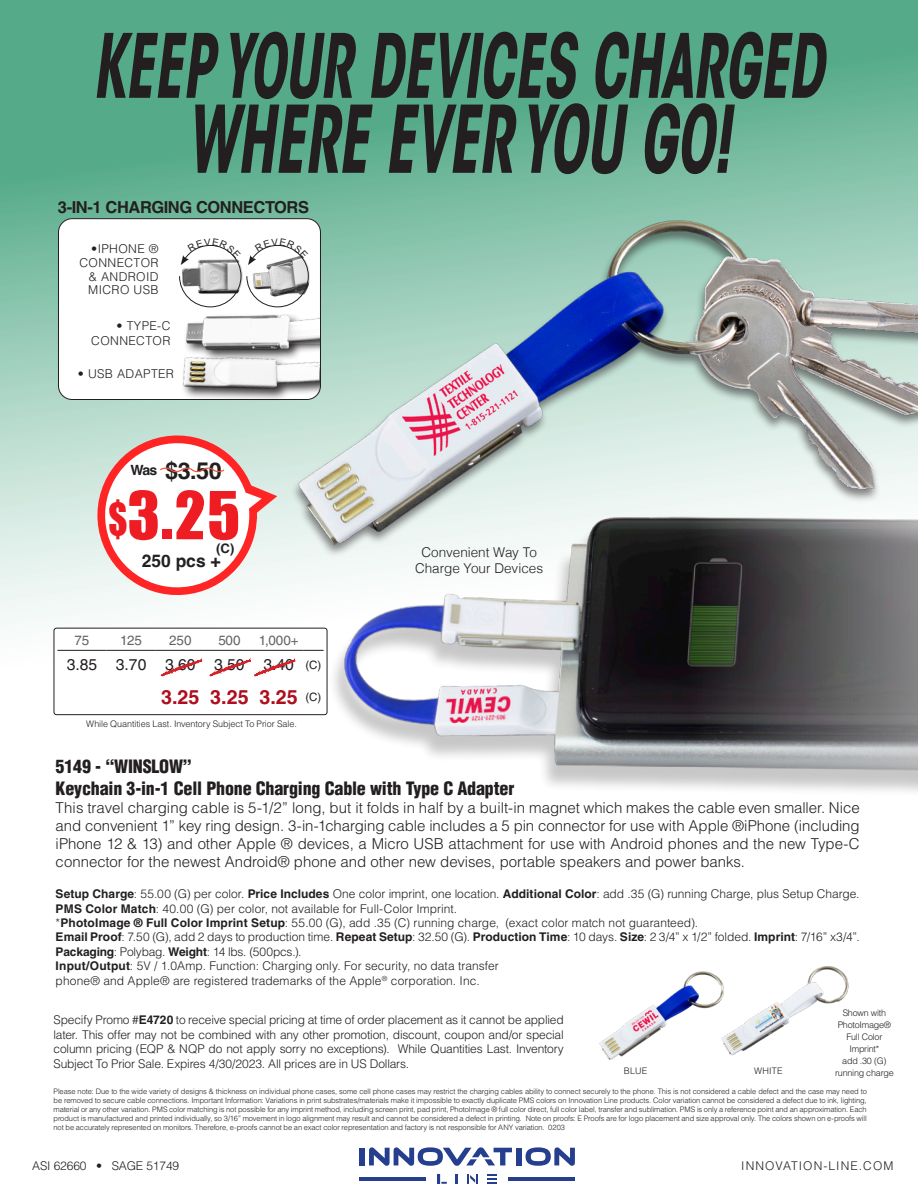
<style>
.page{position:relative;width:918px;height:1188px;background:#fff}
.page>*{position:absolute;margin:0;border:0;box-sizing:border-box;transform-origin:0 0}
.t1{font:italic 700 condensed 92.25px "ITC Avant Garde Std";letter-spacing:-.01em;color:#231f20;scale:.67 1}
.t2{font:italic 700 condensed 87.75px "ITC Avant Garde Std";letter-spacing:-.01em;color:#231f20;scale:.67 1}
.t3{font:61.05px "Impact";color:#ee1d23}
.t4{font:700 23.55px "Helvetica";color:#231f20}
.t5{font:700 19.8px "Helvetica LT Std";color:#b00d1d}
.t6{font:900 condensed 18px "Helvetica LT Std";letter-spacing:-.01em;color:#231f20}
.t7{font:700 17.4px "Helvetica";color:#231f20}
.t8{font:700 16.5px "Helvetica LT Std";letter-spacing:-.025em;color:#231f20}
.t9{font:15.6px "Helvetica LT Std";color:#231f20}
.t10{font:300 15px/18px "Helvetica LT Std";color:#231f20;text-align:justify}
.t11{font:300 13.5px "Helvetica";color:#231f20}
.t12{font:13.5px "Helvetica LT Std";color:#636366}
.t13{font:700 13.05px "Helvetica";color:#231f20}
.t14{font:300 12.15px "Helvetica LT Std";letter-spacing:.03em;color:#231f20}
.general_info_details{font:300 12px/14.4px "Helvetica LT Std";color:#231f20}
.general_info_details-2{font:300 12px "Helvetica LT Std";letter-spacing:.09em;color:#231f20}
.t15{font:11.55px "Helvetica LT Std";color:#231f20}
.t16{font:300 9px "Helvetica LT Std";letter-spacing:-.02em;color:#231f20}
.t17{font:300 7.5px/9px "Helvetica LT Std";letter-spacing:-.01em;color:#231f20;text-align:justify}
.s1{font-size:42.6px}
.s2{font-weight:700}
</style>
<div class="page">
<svg style="left:0;top:0;width:325px;height:716px;background:#8ac4ae"></svg>
<img style="left:270px;top:0;width:648px;height:578px">
<div style="left:58px;top:219px;width:262px;height:181px;background:#fff;border-radius:14px"></div>
<div style="left:58px;top:218px;width:263px;height:182px;border:1px solid #231f20;border-radius:14px"></div>
<img style="left:166px;top:367px;width:153px;height:42px">
<img style="left:184px;top:314px;width:135px;height:53px">
<img style="left:325px;top:485px;width:593px;height:307px">
<svg style="left:86px;top:424px;width:191px;height:182px"></svg>
<img style="left:599px;top:971px;width:117px;height:89px">
<img style="left:716px;top:966px;width:133px;height:90px">
<div style="left:54px;top:628px;width:273px;height:87px;background:#fff;border-radius:3px"></div>
<div style="left:54px;top:628px;width:274px;height:87px;border:1px solid #231f20;border-radius:3px"></div>
<svg style="left:57px;top:649px;width:267px;height:28px"></svg>
<svg style="left:455px;top:1174px;width:3px;height:10px"></svg>
<svg style="left:438px;top:1174px;width:9px;height:10px"></svg>
<svg style="left:488px;top:1174px;width:9px;height:10px"></svg>
<div style="left:360px;top:1148px;width:5px;height:17px;background:#253f8e"></div>
<div style="left:516px;top:1148px;width:6px;height:17px;background:#253f8e"></div>
<svg style="left:526px;top:1147px;width:49px;height:19px"></svg>
<svg style="left:369px;top:1147px;width:143px;height:19px"></svg>
<svg style="left:467px;top:1174px;width:11px;height:10px"></svg>
<hr style="left:508px;top:1177px;width:67px;height:3px;background:#253f8e">
<hr style="left:360px;top:1177px;width:66px;height:3px;background:#253f8e">
<svg style="left:179px;top:244px;width:130px;height:64px"></svg>
<p class="t2" style="left:93px;top:10px;width:1093px">KEEP YOUR DEVICES CHARGED</p>
<p class="t1" style="left:187px;top:80px;width:813px">WHERE EVER YOU GO!</p>
<p class="t8" style="left:58px;top:197px;width:253px">3-IN-1 CHARGING CONNECTORS</p>
<p class="t14" style="left:91px;top:241px;width:69px">•IPHONE ®</p>
<p class="t14" style="left:79px;top:255px;width:81px">CONNECTOR</p>
<p class="t14" style="left:89px;top:269px;width:71px">&amp; ANDROID</p>
<p class="t14" style="left:88px;top:282px;width:72px">MICRO USB</p>
<p class="t14" style="left:117px;top:319px;width:55px">• TYPE-C</p>
<p class="t14" style="left:91px;top:333px;width:81px">CONNECTOR</p>
<p class="t14" style="left:78px;top:366px;width:98px">• USB ADAPTER</p>
<p class="t4" style="left:130px;top:457px;width:93px"><sup>Was</sup> $3.50</p>
<p class="t3" style="left:108px;top:468px;width:133px"><span class="s1">$</span>3.25</p>
<p class="t7" style="left:142px;top:550px;width:81px">250 pcs +</p>
<p class="t13" style="left:216px;top:541px;width:20px">(C)</p>
<p class="t12" style="left:75px;top:632px;width:16px">75</p>
<p class="t12" style="left:120px;top:632px;width:23px">125</p>
<p class="t12" style="left:169px;top:632px;width:24px">250</p>
<p class="t12" style="left:218px;top:632px;width:24px">500</p>
<p class="t12" style="left:259px;top:632px;width:41px">1,000+</p>
<p class="t9" style="left:67px;top:656px;width:32px">3.85</p>
<p class="t9" style="left:116px;top:656px;width:32px">3.70</p>
<p class="t9" style="left:165px;top:656px;width:32px">3.60</p>
<p class="t9" style="left:214px;top:656px;width:32px">3.50</p>
<p class="t9" style="left:263px;top:656px;width:32px">3.40</p>
<p class="t15" style="left:306px;top:658px;width:17px">(C)</p>
<p class="t5" style="left:161px;top:685px;width:40px">3.25</p>
<p class="t5" style="left:210px;top:685px;width:40px">3.25</p>
<p class="t5" style="left:259px;top:685px;width:40px">3.25</p>
<p class="t15" style="left:306px;top:690px;width:17px">(C)</p>
<p class="t16" style="left:86px;top:719px;width:212px">While Quantities Last. Inventory Subject To Prior Sale.</p>
<p class="t11" style="left:421px;top:541px;width:117px">Convenient Way To</p>
<p class="t11" style="left:415px;top:557px;width:130px">Charge Your Devices</p>
<p class="t6" style="left:56px;top:755px;width:138px">5149 - “WINSLOW”</p>
<p class="t6" style="left:56px;top:777px;width:460px">Keychain 3-in-1 Cell Phone Charging Cable with Type C Adapter</p>
<p class="t10" style="left:56px;top:798px;width:806px">This travel charging cable is 5-1/2” long, but it folds in half by a built-in magnet which makes the cable even smaller. Nice and convenient 1” key ring design. 3-in-1charging cable includes a 5 pin connector for use with Apple ®iPhone (including iPhone 12 &amp; 13) and other Apple ® devices, a Micro USB attachment for use with Android phones and the new Type-C connector for the newest Android® phone and other new devises, portable speakers and power banks.</p>
<p class="general_info_details" style="left:56px;top:887px;width:805px"><span class="s2">Setup Charge</span>: 55.00 (G) per color. <span class="s2">Price Includes</span> One color imprint, one location. <span class="s2">Additional Color</span>: add .35 (G) running Charge, plus Setup Charge.<br><span class="s2">PMS Color Match</span>: 40.00 (G) per color, not available for Full-Color Imprint.</p>
<p class="general_info_details" style="left:56px;top:915px;width:644px">*<span class="s2">PhotoImage ® Full Color Imprint Setup</span>: 55.00 (G), add .35 (C) running charge, (exact color match not guaranteed).</p>
<p class="general_info_details" style="left:56px;top:930px;width:806px"><span class="s2">Email Proof</span>: 7.50 (G), add 2 days to production time. <span class="s2">Repeat Setup</span>: 32.50 (G). <span class="s2">Production Time</span>: 10 days. <span class="s2">Size</span>: 2 3/4” x 1/2” folded. <span class="s2">Imprint</span>: 7/16” x3/4”.<br><span class="s2">Packaging</span>: Polybag. <span class="s2">Weight</span>: 14 lbs. (500pcs.).</p>
<p class="general_info_details" style="left:56px;top:959px;width:445px"><span class="s2">Input/Output</span>: 5V / 1.0Amp. Function: Charging only. For security, no data transfer</p>
<p class="general_info_details" style="left:56px;top:973px;width:426px">phone® and Apple® are registered trademarks of the Apple<sup>®</sup> corporation. Inc.</p>
<p class="general_info_details" style="left:54px;top:1013px;width:512px;text-align:justify">Specify Promo #<span class="s2">E4720</span> to receive special pricing at time of order placement as it cannot be applied later. This offer may not be combined with any other promotion, discount, coupon and/or special column pricing (EQP &amp; NQP do not apply sorry no exceptions). While Quantities Last. Inventory Subject To Prior Sale. Expires 4/30/2023. All prices are in US Dollars.</p>
<p class="t16" style="left:843px;top:1007px;width:45px">Shown with</p>
<p class="t16" style="left:838px;top:1019px;width:55px">PhotoImage®</p>
<p class="t16" style="left:846px;top:1031px;width:37px">Full Color</p>
<p class="t16" style="left:849px;top:1043px;width:31px">Imprint*</p>
<p class="t16" style="left:842px;top:1055px;width:46px">add .30 (G)</p>
<p class="t16" style="left:624px;top:1065px;width:25px">BLUE</p>
<p class="t16" style="left:754px;top:1065px;width:30px">WHITE</p>
<p class="t16" style="left:835px;top:1067px;width:60px">running charge</p>
<p class="t17" style="left:54px;top:1087px;width:815px">Please note: Due to the wide variety of designs &amp; thickness on individual phone cases, some cell phone cases may restrict the charging cables ability to connect securely to the phone. This is not considered a cable defect and the case may need to be removed to secure cable connections. Important Information: Variations in print substrates/materials make it impossible to exactly duplicate PMS colors on Innovation Line products. Color variation cannot be considered a defect due to ink, lighting, material or any other variation. PMS color matching is not possible for any imprint method, including screen print, pad print, PhotoImage ® full color direct, full color label, transfer and sublimation. PMS is only a reference point and an approximation. Each product is manufactured and printed individually, so 3/16” movement in logo alignment may result and cannot be considered a defect in printing. Note on proofs: E Proofs are for logo placement and size approval only. The colors shown on e-proofs will not be accurately represented on monitors. Therefore, e-proofs cannot be an exact color representation and factory is not responsible for ANY variation. 0203</p>
<p class="general_info_details" style="left:32px;top:1158px;width:149px">ASI 62660 • SAGE 51749</p>
<p class="general_info_details-2" style="left:741px;top:1158px;width:154px">INNOVATION-LINE.COM</p>
</div>
